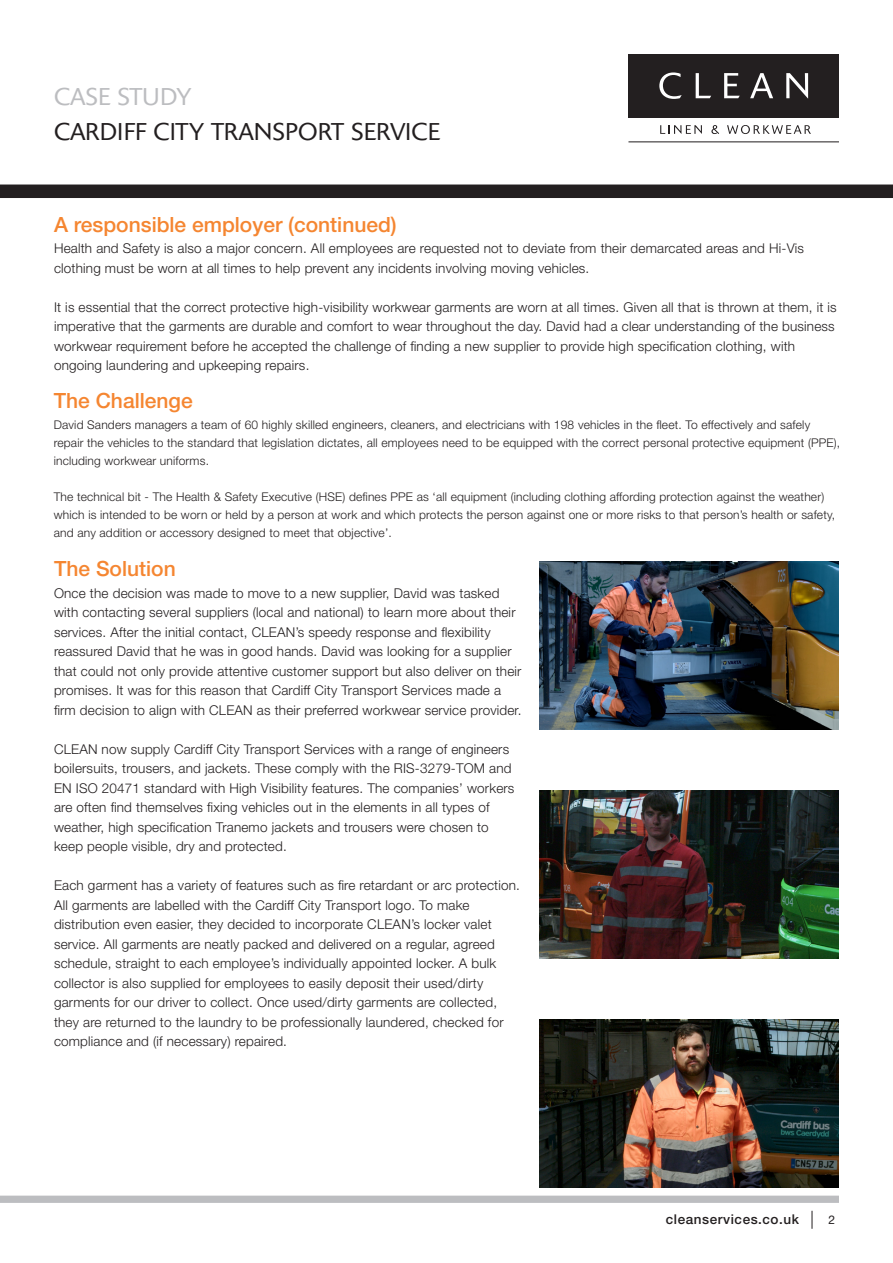
<style>
.page{position:relative;width:893px;height:1263px;background:#fff}
.page>*{position:absolute;margin:0;border:0;box-sizing:border-box;transform-origin:0 0}
.t1{font:300 24px "Delta";letter-spacing:.02em;color:#231f20}
.t2{font:300 24px "Delta";color:#bcbdc0}
.t3{font:500 21px "Helvetica Neue LT Std";color:#f58631}
.t4{font:300 13.5px/19.5px "Helvetica Neue LT Std";letter-spacing:.015em;color:#231f20}
.t5{font:500 13.5px "Helvetica Neue LT Std";letter-spacing:.04em;color:#231f20}
.t6{font:300 12px/18px "Helvetica Neue LT Std";letter-spacing:.015em;color:#231f20}
.t7{font:12px "Helvetica Neue LT Std";color:#231f20}
</style>
<div class="page">
<div style="left:0;top:185px;width:893px;height:13px;background:#231f20"></div>
<div style="left:628px;top:55px;width:211px;height:63px;background:#231f20"></div>
<svg style="left:659px;top:72px;width:23px;height:27px"></svg>
<svg style="left:696px;top:73px;width:15px;height:25px"></svg>
<svg style="left:724px;top:73px;width:16px;height:25px"></svg>
<svg style="left:750px;top:73px;width:23px;height:25px"></svg>
<svg style="left:786px;top:73px;width:22px;height:26px"></svg>
<svg style="left:660px;top:125px;width:42px;height:9px"></svg>
<svg style="left:711px;top:125px;width:8px;height:9px"></svg>
<svg style="left:727px;top:125px;width:84px;height:9px"></svg>
<hr style="left:628px;top:141px;width:211px;height:1px;background:#231f20">
<div style="left:0;top:1195px;width:839px;height:8px;background:#bcbdc0"></div>
<svg style="left:812px;top:1211px;width:1px;height:18px"></svg>
<img style="left:540px;top:561px;width:299px;height:168px">
<img style="left:540px;top:790px;width:299px;height:168px">
<img style="left:540px;top:1019px;width:299px;height:169px">
<p class="t2" style="left:54px;top:83px;width:139px">CASE STUDY</p>
<p class="t1" style="left:54px;top:117px;width:388px">CARDIFF CITY TRANSPORT SERVICE</p>
<p class="t3" style="left:54px;top:211px;width:344px">A responsible employer (continued)</p>
<p class="t4" style="left:54px;top:238px;width:752px">Health and Safety is also a major concern. All employees are requested not to deviate from their demarcated areas and Hi-Vis clothing must be worn at all times to help prevent any incidents involving moving vehicles.</p>
<p class="t4" style="left:54px;top:297px;width:784px">It is essential that the correct protective high-visibility workwear garments are worn at all times. Given all that is thrown at them, it is imperative that the garments are durable and comfort to wear throughout the day. David had a clear understanding of the business workwear requirement before he accepted the challenge of finding a new supplier to provide high specification clothing, with ongoing laundering and upkeeping repairs.</p>
<p class="t3" style="left:54px;top:388px;width:140px">The Challenge</p>
<p class="t6" style="left:54px;top:415px;width:788px">David Sanders managers a team of 60 highly skilled engineers, cleaners, and electricians with 198 vehicles in the fleet. To effectively and safely repair the vehicles to the standard that legislation dictates, all employees need to be equipped with the correct personal protective equipment (PPE), including workwear uniforms.</p>
<p class="t6" style="left:54px;top:487px;width:783px">The technical bit - The Health &amp; Safety Executive (HSE) defines PPE as ‘all equipment (including clothing affording protection against the weather) which is intended to be worn or held by a person at work and which protects the person against one or more risks to that person’s health or safety, and any addition or accessory designed to meet that objective’.</p>
<p class="t3" style="left:54px;top:556px;width:123px">The Solution</p>
<p class="t4" style="left:54px;top:583px;width:469px">Once the decision was made to move to a new supplier, David was tasked with contacting several suppliers (local and national) to learn more about their services. After the initial contact, CLEAN’s speedy response and flexibility reassured David that he was in good hands. David was looking for a supplier that could not only provide attentive customer support but also deliver on their promises. It was for this reason that Cardiff City Transport Services made a firm decision to align with CLEAN as their preferred workwear service provider.</p>
<p class="t4" style="left:54px;top:739px;width:462px">CLEAN now supply Cardiff City Transport Services with a range of engineers boilersuits, trousers, and jackets. These comply with the RIS-3279-TOM and EN ISO 20471 standard with High Visibility features. The companies’ workers are often find themselves fixing vehicles out in the elements in all types of weather, high specification Tranemo jackets and trousers were chosen to keep people visible, dry and protected.</p>
<p class="t4" style="left:54px;top:875px;width:467px">Each garment has a variety of features such as fire retardant or arc protection.<br>All garments are labelled with the Cardiff City Transport logo. To make distribution even easier, they decided to incorporate CLEAN’s locker valet service. All garments are neatly packed and delivered on a regular, agreed schedule, straight to each employee’s individually appointed locker. A bulk collector is also supplied for employees to easily deposit their used/dirty garments for our driver to collect. Once used/dirty garments are collected, they are returned to the laundry to be professionally laundered, checked for compliance and (if necessary) repaired.</p>
<p class="t5" style="left:666px;top:1211px;width:135px">cleanservices.co.uk</p>
<p class="t7" style="left:829px;top:1213px;width:8px">2</p>
</div>
